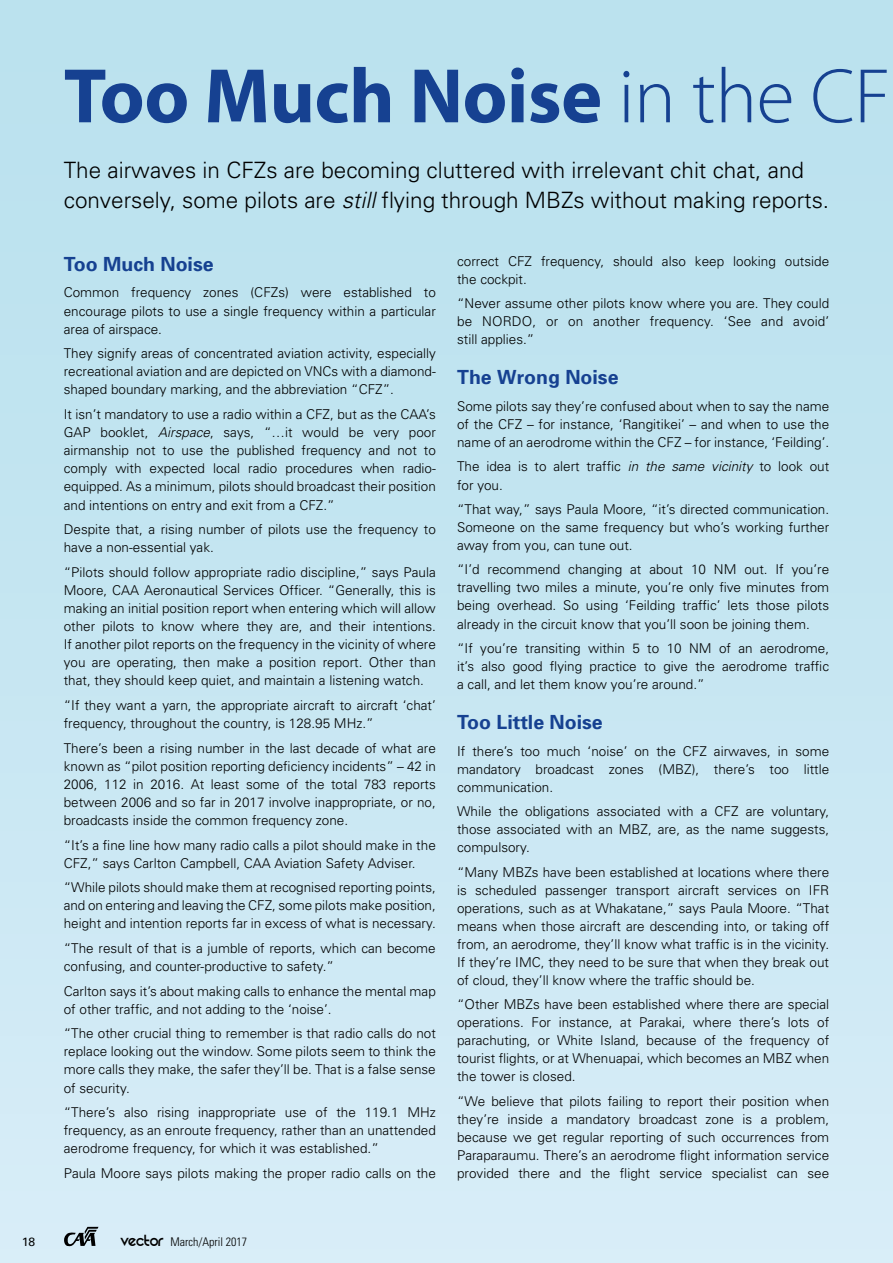
<style>
.page{position:relative;width:893px;height:1263px;background:#fff}
.page>*{position:absolute;margin:0;border:0;box-sizing:border-box;transform-origin:0 0}
.t1{font:700 78px "Myriad Pro";letter-spacing:-.005em;color:#164191}
.t2{font:300 22.5px/30px "Univers";color:#000}
.t3{font:700 19.5px "Univers";color:#164191}
.t4{font:300 13.5px/18.1px "Univers";color:#000;text-align:justify}
.t5{font:300 condensed 12px "Univers";color:#000}
.t6{font:12px "Univers";color:#000}
.s1{font-weight:300}
.s2{font-style:italic}
.s3{font-family:"REZ";font-weight:400;font-stretch:normal;font-size:18px}
</style>
<div class="page">
<div style="left:0;top:0;width:893px;height:1263px;background:linear-gradient(to bottom,#b7e0ed,#d7edf7)"></div>
<svg style="left:64px;top:1227px;width:34px;height:19px"></svg>
<h1 class="t1" style="left:64px;top:45px;width:828px">Too Much Noise <span class="s1">in the CF</span></h1>
<h2 class="t2" style="left:64px;top:154px;width:767px">The airwaves in CFZs are becoming cluttered with irrelevant chit chat, and conversely, some pilots are <span class="s2">still</span> flying through MBZs without making reports.</h2>
<h3 class="t3" style="left:64px;top:251px;width:151px">Too Much Noise</h3>
<p class="t4" style="left:64px;top:283px;width:374px">Common frequency zones (CFZs) were established to encourage pilots to use a single frequency within a particular area of airspace.</p>
<p class="t4" style="left:64px;top:344px;width:374px">They signify areas of concentrated aviation activity, especially recreational aviation and are depicted on VNCs with a diamond&shy;shaped boundary marking, and the abbreviation “CFZ”.</p>
<p class="t4" style="left:64px;top:405px;width:374px">It isn’t mandatory to use a radio within a CFZ, but as the CAA’s GAP booklet, <span class="s2">Airspace</span>, says, “…it would be very poor airmanship not to use the published frequency and not to comply with expected local radio procedures when radio&shy;equipped. As a minimum, pilots should broadcast their position and intentions on entry and exit from a CFZ.”</p>
<p class="t4" style="left:64px;top:520px;width:374px">Despite that, a rising number of pilots use the frequency to have a non-essential yak.</p>
<p class="t4" style="left:64px;top:562px;width:374px">“Pilots should follow appropriate radio discipline,” says Paula Moore, CAA Aeronautical Services Officer. “Generally, this is making an initial position report when entering which will allow other pilots to know where they are, and their intentions.<br>If another pilot reports on the frequency in the vicinity of where you are operating, then make a position report. Other than that, they should keep quiet, and maintain a listening watch.</p>
<p class="t4" style="left:64px;top:696px;width:374px">“If they want a yarn, the appropriate aircraft to aircraft ‘chat’ frequency, throughout the country, is 128.95 MHz.”</p>
<p class="t4" style="left:64px;top:738px;width:374px">There’s been a rising number in the last decade of what are known as “pilot position reporting deficiency incidents” – 42 in 2006, 112 in 2016. At least some of the total 783 reports between 2006 and so far in 2017 involve inappropriate, or no, broadcasts inside the common frequency zone.</p>
<p class="t4" style="left:64px;top:835px;width:374px">“It’s a fine line how many radio calls a pilot should make in the<br>CFZ,” says Carlton Campbell, CAA Aviation Safety Adviser.</p>
<p class="t4" style="left:64px;top:878px;width:374px">“While pilots should make them at recognised reporting points, and on entering and leaving the CFZ, some pilots make position, height and intention reports far in excess of what is necessary.</p>
<p class="t4" style="left:64px;top:939px;width:374px">“The result of that is a jumble of reports, which can become confusing, and counter-productive to safety.”</p>
<p class="t4" style="left:64px;top:981px;width:374px">Carlton says it’s about making calls to enhance the mental map of other traffic, and not adding to the ‘noise’.</p>
<p class="t4" style="left:64px;top:1024px;width:374px">“The other crucial thing to remember is that radio calls do not replace looking out the window. Some pilots seem to think the more calls they make, the safer they’ll be. That is a false sense of security.</p>
<p class="t4" style="left:64px;top:1103px;width:374px">“There’s also rising inappropriate use of the 119.1 MHz frequency, as an enroute frequency, rather than an unattended aerodrome frequency, for which it was established.”</p>
<p class="t4" style="left:64px;top:1163px;width:374px">Paula Moore says pilots making the proper radio calls on the</p>
<p class="t4" style="left:457px;top:251px;width:374px">correct CFZ frequency, should also keep looking outside the cockpit.</p>
<p class="t4" style="left:457px;top:294px;width:374px">“Never assume other pilots know where you are. They could be NORDO, or on another frequency. ‘See and avoid’ still applies.”</p>
<h3 class="t3" style="left:457px;top:365px;width:163px">The Wrong Noise</h3>
<p class="t4" style="left:457px;top:397px;width:374px">Some pilots say they’re confused about when to say the name of the CFZ – for instance, ‘Rangitikei’ – and when to use the name of an aerodrome within the CFZ – for instance, ‘Feilding’.</p>
<p class="t4" style="left:457px;top:457px;width:374px">The idea is to alert traffic <span class="s2">in the same vicinity</span> to look out for you.</p>
<p class="t4" style="left:457px;top:500px;width:374px">“That way,” says Paula Moore, “it’s directed communication.<br>Someone on the same frequency but who’s working further away from you, can tune out.</p>
<p class="t4" style="left:457px;top:560px;width:374px">“I’d recommend changing at about 10 NM out. If you’re travelling two miles a minute, you’re only five minutes from being overhead. So using ‘Feilding traffic’ lets those pilots already in the circuit know that you’ll soon be joining them.</p>
<p class="t4" style="left:457px;top:639px;width:374px">“If you’re transiting within 5 to 10 NM of an aerodrome, it’s also good flying practice to give the aerodrome traffic a call, and let them know you’re around.”</p>
<h3 class="t3" style="left:457px;top:710px;width:147px">Too Little Noise</h3>
<p class="t4" style="left:457px;top:741px;width:374px">If there’s too much ‘noise’ on the CFZ airwaves, in some mandatory broadcast zones (MBZ), there’s too little communication.</p>
<p class="t4" style="left:457px;top:802px;width:374px">While the obligations associated with a CFZ are voluntary, those associated with an MBZ, are, as the name suggests, compulsory.</p>
<p class="t4" style="left:457px;top:862px;width:374px">“Many MBZs have been established at locations where there is scheduled passenger transport aircraft services on IFR operations, such as at Whakatane,” says Paula Moore. “That means when those aircraft are descending into, or taking off from, an aerodrome, they’ll know what traffic is in the vicinity.<br>If they’re IMC, they need to be sure that when they break out of cloud, they’ll know where the traffic should be.</p>
<p class="t4" style="left:457px;top:995px;width:374px">“Other MBZs have been established where there are special operations. For instance, at Parakai, where there’s lots of parachuting, or White Island, because of the frequency of tourist flights, or at Whenuapai, which becomes an MBZ when the tower is closed.</p>
<p class="t4" style="left:457px;top:1092px;width:374px">“We believe that pilots failing to report their position when they’re inside a mandatory broadcast zone is a problem, because we get regular reporting of such occurrences from Paraparaumu. There’s an aerodrome flight information service provided there and the flight service specialist can see</p>
<p class="t6" style="left:22px;top:1234px;width:15px">18</p>
<p class="t5" style="left:121px;top:1234px;width:128px"><span class="s3">vector</span> March/April 2017</p>
</div>
